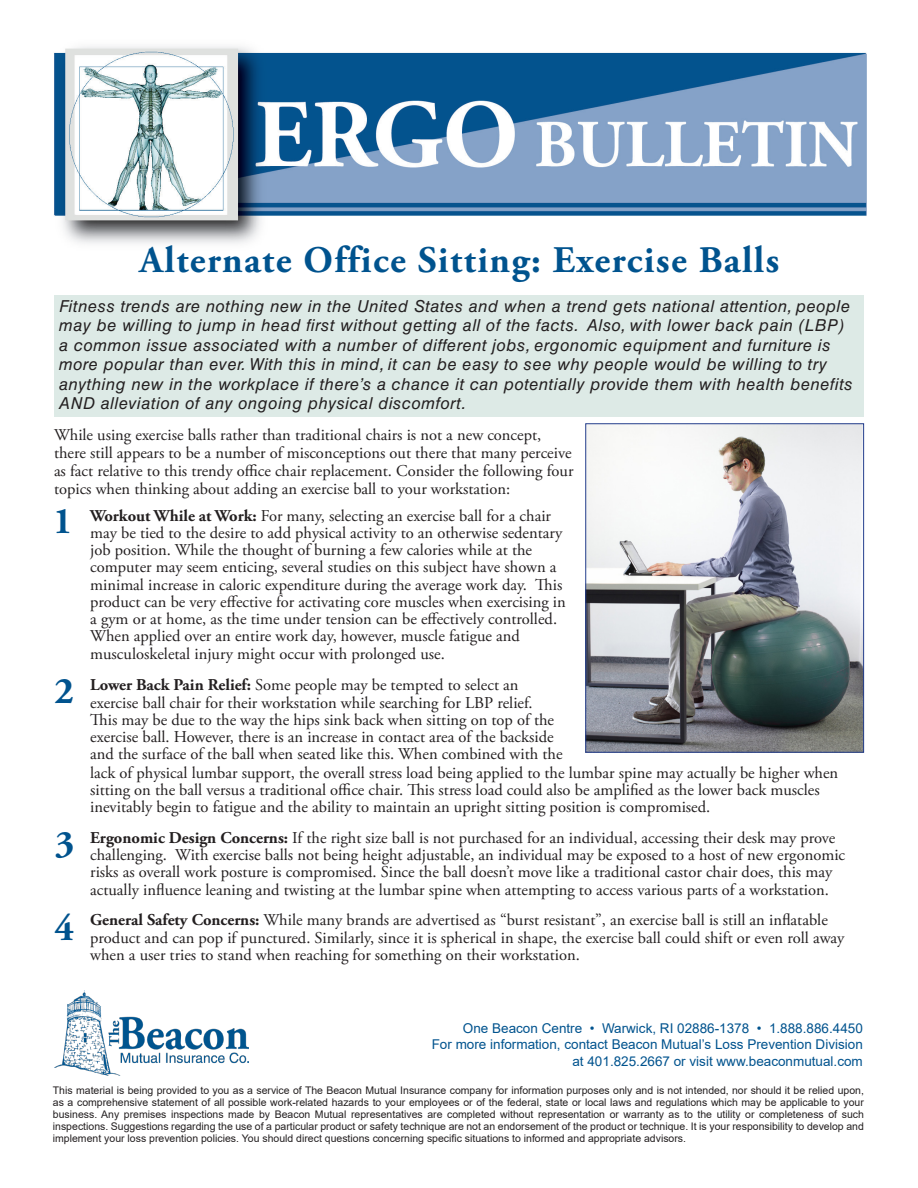
<style>
.page{position:relative;width:918px;height:1188px;background:#fff}
.page>*{position:absolute;margin:0;border:0;box-sizing:border-box;transform-origin:0 0}
.t1{font:700 37.5px "Adobe Garamond Pro";letter-spacing:.04em;color:#00538e}
.t2{font:16.5px/17.2px "Adobe Garamond Pro";color:#231f20}
.t3{font:italic 16.5px/19.5px "Helvetica LT Std";letter-spacing:.035em;color:#231f20}
.t4{font:13.5px/16.2px "Arial";color:#00538e;text-align:right}
.t5{font:10.5px/12px "Arial";color:#231f20;text-align:justify}
.s1{font-weight:700}
</style>
<div class="page">
<img style="left:54px;top:46px;width:813px;height:198px">
<div style="left:55px;top:296px;width:809px;height:121px;background:#ddeae6"></div>
<img style="left:587px;top:425px;width:275px;height:326px">
<div style="left:585px;top:423px;width:279px;height:330px;border:1px solid #253f8e"></div>
<img style="left:54px;top:990px;width:195px;height:85px">
<p class="t1" style="left:140px;top:238px;width:641px">Alternate Office Sitting: Exercise Balls</p>
<p class="t3" style="left:59px;top:296px;width:795px">Fitness trends are nothing new in the United States and when a trend gets national attention, people may be willing to jump in head first without getting all of the facts. Also, with lower back pain (LBP) a common issue associated with a number of different jobs, ergonomic equipment and furniture is more popular than ever. With this in mind, it can be easy to see why people would be willing to try anything new in the workplace if there’s a chance it can potentially provide them with health benefits AND alleviation of any ongoing physical discomfort.</p>
<p class="t2" style="left:54px;top:427px;width:521px;line-height:18px">While using exercise balls rather than traditional chairs is not a new concept, there still appears to be a number of misconceptions out there that many perceive as fact relative to this trendy office chair replacement. Consider the following four topics when thinking about adding an exercise ball to your workstation:</p>
<p class="t1" style="left:53px;top:500px;width:21px">1</p>
<p class="t1" style="left:54px;top:669px;width:21px">2</p>
<p class="t1" style="left:55px;top:822px;width:21px">3</p>
<p class="t1" style="left:54px;top:907px;width:21px">4</p>
<p class="t2" style="left:90px;top:507px;width:477px"><span class="s1">Workout While at Work:</span> For many, selecting an exercise ball for a chair may be tied to the desire to add physical activity to an otherwise sedentary job position. While the thought of burning a few calories while at the computer may seem enticing, several studies on this subject have shown a minimal increase in caloric expenditure during the average work day. This product can be very effective for activating core muscles when exercising in a gym or at home, as the time under tension can be effectively controlled.<br>When applied over an entire work day, however, muscle fatigue and musculoskeletal injury might occur with prolonged use.</p>
<p class="t2" style="left:90px;top:677px;width:444px"><span class="s1">Lower Back Pain Relief:</span> Some people may be tempted to select an exercise ball chair for their workstation while searching for LBP relief.</p>
<p class="t2" style="left:90px;top:712px;width:465px">This may be due to the way the hips sink back when sitting on top of the</p>
<p class="t2" style="left:90px;top:729px;width:465px">exercise ball. However, there is an increase in contact area of the backside</p>
<p class="t2" style="left:90px;top:746px;width:474px">and the surface of the ball when seated like this. When combined with the</p>
<p class="t2" style="left:90px;top:764px;width:750px">lack of physical lumbar support, the overall stress load being applied to the lumbar spine may actually be higher when sitting on the ball versus a traditional office chair. This stress load could also be amplified as the lower back muscles inevitably begin to fatigue and the ability to maintain an upright sitting position is compromised.</p>
<p class="t2" style="left:90px;top:830px;width:757px"><span class="s1">Ergonomic Design Concerns:</span> If the right size ball is not purchased for an individual, accessing their desk may prove challenging. With exercise balls not being height adjustable, an individual may be exposed to a host of new ergonomic risks as overall work posture is compromised. Since the ball doesn’t move like a traditional castor chair does, this may actually influence leaning and twisting at the lumbar spine when attempting to access various parts of a workstation.</p>
<p class="t2" style="left:90px;top:912px;width:756px"><span class="s1">General Safety Concerns:</span> While many brands are advertised as “burst resistant”, an exercise ball is still an inflatable product and can pop if punctured. Similarly, since it is spherical in shape, the exercise ball could shift or even roll away when a user tries to stand when reaching for something on their workstation.</p>
<p class="t4" style="left:432px;top:1020px;width:433px">One Beacon Centre • Warwick, RI 02886-1378 • 1.888.886.4450<br>For more information, contact Beacon Mutual’s Loss Prevention Division at 401.825.2667 or visit www.beaconmutual.com</p>
<p class="t5" style="left:53px;top:1084px;width:813px">This material is being provided to you as a service of The Beacon Mutual Insurance company for information purposes only and is not intended, nor should it be relied upon, as a comprehensive statement of all possible work-related hazards to your employees or of the federal, state or local laws and regulations which may be applicable to your business. Any premises inspections made by Beacon Mutual representatives are completed without representation or warranty as to the utility or completeness of such inspections. Suggestions regarding the use of a particular product or safety technique are not an endorsement of the product or technique. It is your responsibility to develop and implement your loss prevention policies. You should direct questions concerning specific situations to informed and appropriate advisors.</p>
</div>
